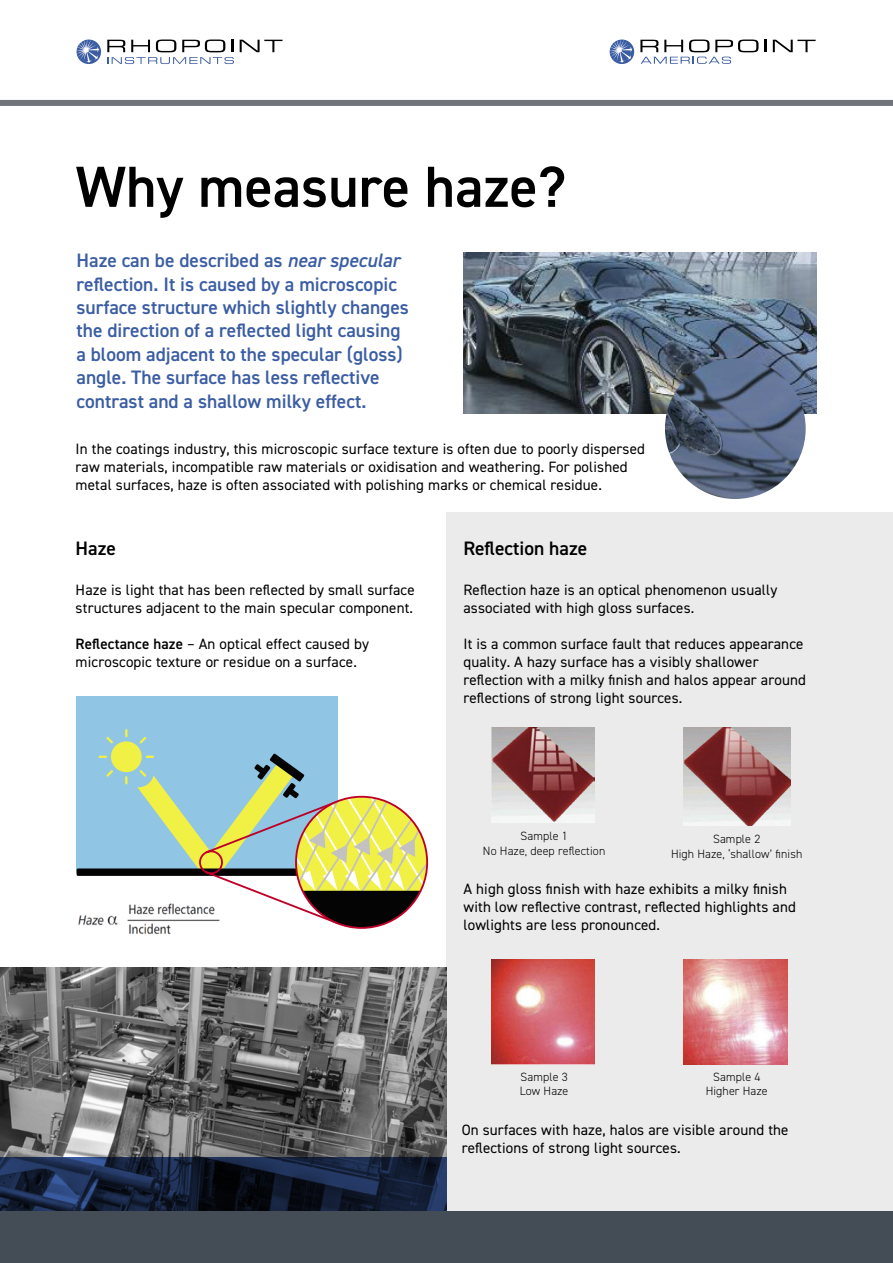
<style>
.page{position:relative;width:893px;height:1263px;background:#fff}
.page>*{position:absolute;margin:0;border:0;box-sizing:border-box;transform-origin:0 0}
.t1{font:600 58.05px "DIN2014";color:#000}
.t2{font:600 19.5px/23.4px "DIN2014";color:#3b5da3}
.t3{font:600 19.5px "DIN2014";color:#000}
.t4{font:15px/18px "DIN2014";letter-spacing:.01em;color:#000}
.t5{font:300 12px/14.4px "DIN2014";letter-spacing:.01em;color:#000;text-align:center}
.s1{font-style:italic}
.s2{font-weight:600}
</style>
<div class="page">
<div style="left:0;top:100px;width:893px;height:6px;background:#70737a"></div>
<svg style="left:240px;top:40px;width:42px;height:12px"></svg>
<svg style="left:107px;top:40px;width:127px;height:24px"></svg>
<svg style="left:77px;top:40px;width:24px;height:24px"></svg>
<svg style="left:77px;top:40px;width:22px;height:23px"></svg>
<svg style="left:764px;top:40px;width:2px;height:12px"></svg>
<svg style="left:773px;top:40px;width:43px;height:12px"></svg>
<svg style="left:610px;top:40px;width:24px;height:24px"></svg>
<svg style="left:610px;top:40px;width:22px;height:23px"></svg>
<svg style="left:640px;top:40px;width:118px;height:24px"></svg>
<div style="left:446px;top:512px;width:447px;height:744px;background:#ebebeb"></div>
<img style="left:0;top:967px;width:446px;height:190px">
<img style="left:492px;top:727px;width:103px;height:96px">
<img style="left:684px;top:727px;width:106px;height:98px">
<img style="left:78px;top:915px;width:93px;height:20px">
<img style="left:492px;top:959px;width:103px;height:105px">
<img style="left:684px;top:959px;width:103px;height:105px">
<img style="left:463px;top:252px;width:353px;height:161px">
<img style="left:665px;top:358px;width:141px;height:141px;border-radius:70px">
<div style="left:77px;top:696px;width:261px;height:176px;background:#90c5e4"></div>
<div style="left:77px;top:868px;width:261px;height:8px;background:#040404"></div>
<svg style="left:99px;top:729px;width:329px;height:199px"></svg>
<svg style="left:0;top:1157px;width:446px;height:55px;background:#15223b"></svg>
<div style="left:0;top:1212px;width:893px;height:51px;background:#444d55"></div>
<h1 class="t1" style="left:76px;top:160px;width:492px">Why measure haze?</h1>
<p class="t2" style="left:77px;top:250px;width:334px">Haze can be described as <span class="s1">near specular </span>reflection. It is caused by a microscopic surface structure which slightly changes the direction of a reflected light causing a bloom adjacent to the specular (gloss) angle. The surface has less reflective contrast and a shallow milky effect.</p>
<p class="t4" style="left:76px;top:440px;width:571px">In the coatings industry, this microscopic surface texture is often due to poorly dispersed raw materials, incompatible raw materials or oxidisation and weathering. For polished metal surfaces, haze is often associated with polishing marks or chemical residue.</p>
<h2 class="t3" style="left:76px;top:539px;width:42px">Haze</h2>
<p class="t4" style="left:76px;top:581px;width:341px">Haze is light that has been reflected by small surface structures adjacent to the main specular component.</p>
<p class="t4" style="left:76px;top:635px;width:295px"><span class="s2">Reflectance haze</span> – An optical effect caused by microscopic texture or residue on a surface.</p>
<h2 class="t3" style="left:463px;top:539px;width:125px">Reflection haze</h2>
<p class="t4" style="left:463px;top:581px;width:315px">Reflection haze is an optical phenomenon usually associated with high gloss surfaces.</p>
<p class="t4" style="left:463px;top:635px;width:344px">It is a common surface fault that reduces appearance quality. A hazy surface has a visibly shallower reflection with a milky finish and halos appear around reflections of strong light sources.</p>
<p class="t5" style="left:483px;top:829px;width:124px">Sample 1<br>No Haze, deep reflection</p>
<p class="t5" style="left:671px;top:832px;width:133px">Sample 2<br>High Haze, ‘shallow’ finish</p>
<p class="t4" style="left:463px;top:880px;width:334px">A high gloss finish with haze exhibits a milky finish with low reflective contrast, reflected highlights and lowlights are less pronounced.</p>
<p class="t5" style="left:520px;top:1070px;width:50px;text-align:left">Sample 3<br>Low Haze</p>
<p class="t5" style="left:706px;top:1070px;width:64px">Sample 4<br>Higher Haze</p>
<p class="t4" style="left:462px;top:1121px;width:328px">On surfaces with haze, halos are visible around the reflections of strong light sources.</p>
</div>
